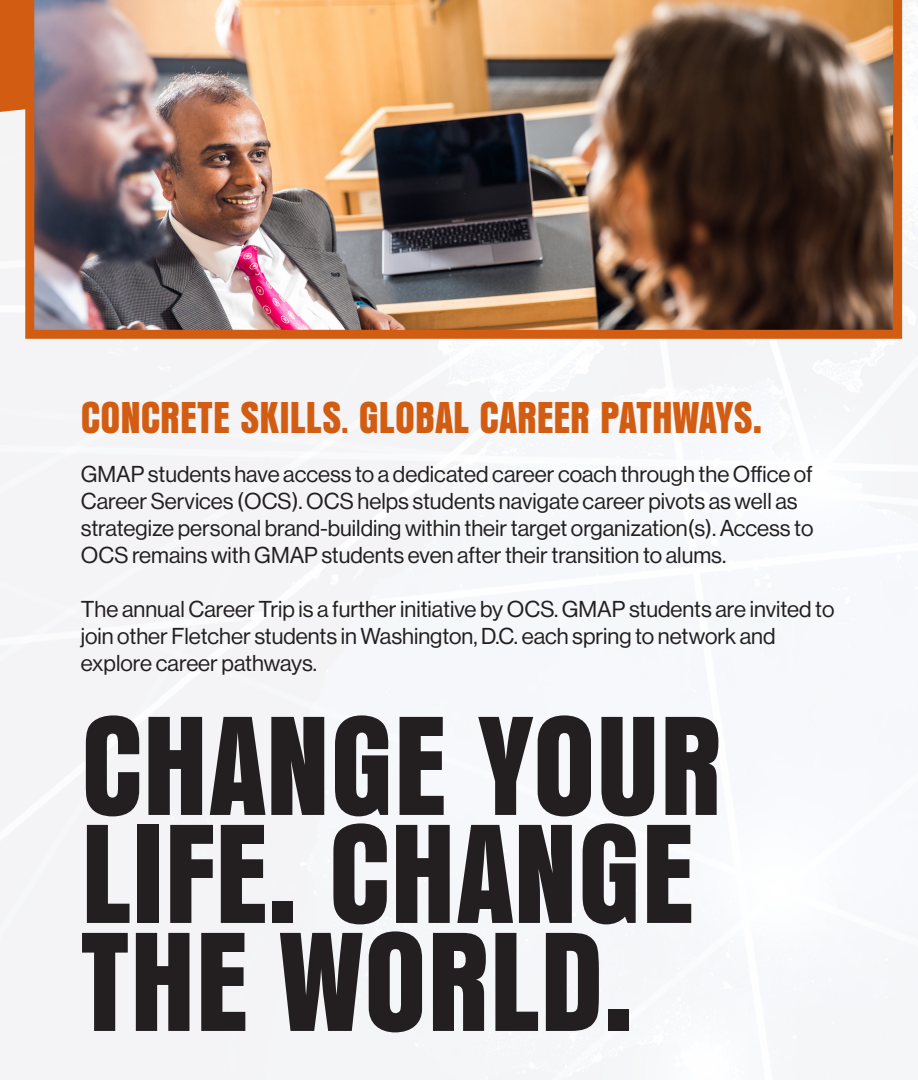
<style>
.page{position:relative;width:918px;height:1080px;background:#f5f6f9}
.page>*{position:absolute;margin:0;border:0;box-sizing:border-box;transform-origin:0 0}
.t1{font:147px/108px "Anzeigen Gro";color:#231f20}
.t2{font:46.5px "Anzeigen Gro";color:#d25d12}
.t3{font:22.5px/27px "N Haas Grotesk DS Pro 55 Rg";color:#231f20}
.s1{font-size:34.5px}
</style>
<div class="page">
<div style="left:0;top:0;width:25px;height:112px;background:#d25d12"></div>
<img style="left:25px;top:0;width:877px;height:339px">
<p class="t2" style="left:81px;top:392px;width:683px">CONCRETE SKILLS<span class="s1">.</span> GLOBAL CAREER PATHWAYS.</p>
<p class="t3" style="left:81px;top:461px;width:734px">GMAP students have access to a dedicated career coach through the Office of Career Services (OCS). OCS helps students navigate career pivots as well as strategize personal brand-building within their target organization(s). Access to OCS remains with GMAP students even after their transition to alums.</p>
<p class="t3" style="left:81px;top:596px;width:755px">The annual Career Trip is a further initiative by OCS. GMAP students are invited to join other Fletcher students in Washington, D.C. each spring to network and explore career pathways.</p>
<p class="t1" style="left:81px;top:715px;width:642px">CHANGE YOUR<br>LIFE. CHANGE</p>
<p class="t1" style="left:81px;top:931px;width:554px">THE WORLD.</p>
</div>
